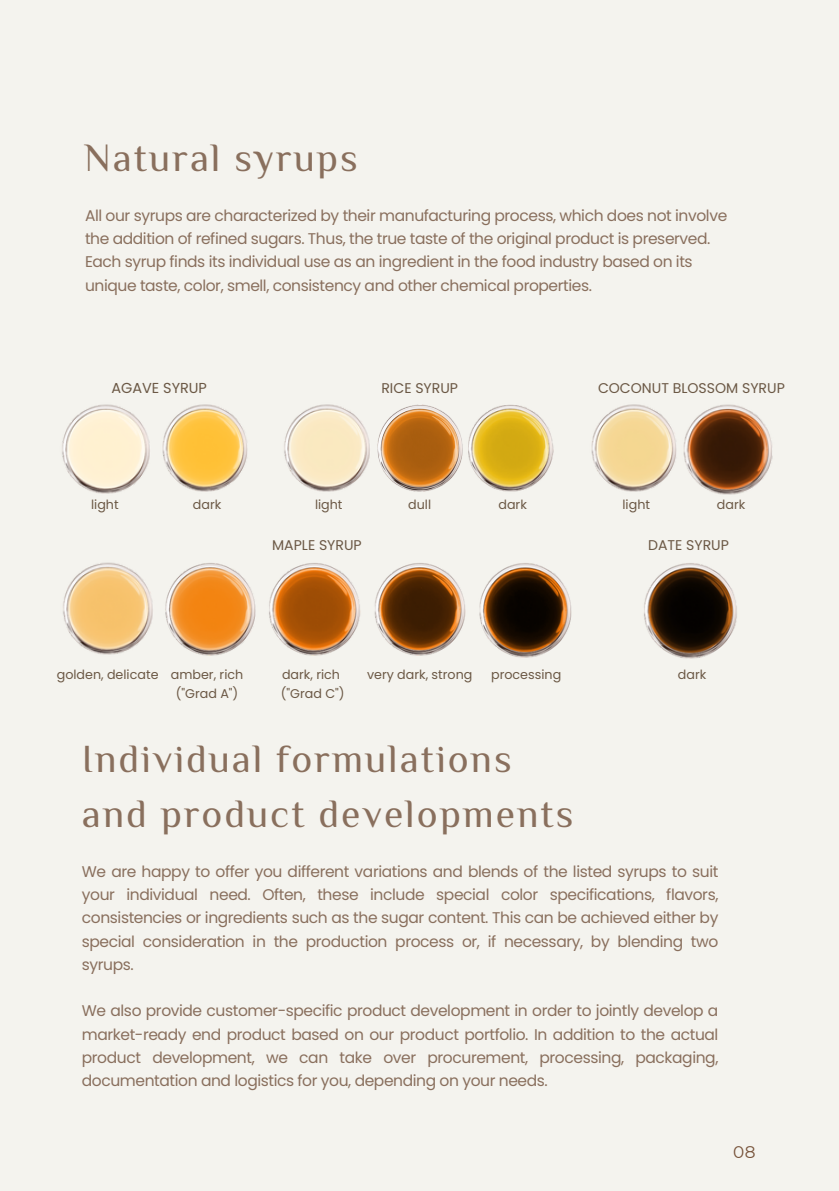
<style>
.page{position:relative;width:839px;height:1191px;background:#fff}
.page>*{position:absolute;margin:0;border:0;box-sizing:border-box;transform-origin:0 0}
.t1{font:39.4px/55px "El Messiri";letter-spacing:.05em;color:#896f5d}
.t2{font:17px "Montserrat";color:#765239}
.t3{font:15.4px/23.2px "Poppins";letter-spacing:-.025em;color:#896f5d}
.t4{font:14.4px "Poppins";color:#6b5845}
.t5{font:14px "Poppins";color:#6b5845}
.t6{font:12.6px "Poppins";color:#6b5845}
</style>
<div class="page">
<div style="left:0;top:0;width:838px;height:1191px;background:#f4f3ee"></div>
<img style="left:302px;top:563px;width:29px;height:93px">
<img style="left:597px;top:404px;width:44px;height:88px">
<img style="left:641px;top:404px;width:132px;height:91px">
<img style="left:62px;top:404px;width:60px;height:90px">
<img style="left:122px;top:404px;width:121px;height:88px">
<img style="left:414px;top:404px;width:13px;height:88px">
<img style="left:427px;top:405px;width:170px;height:87px">
<img style="left:243px;top:404px;width:171px;height:88px">
<img style="left:199px;top:563px;width:103px;height:93px">
<img style="left:331px;top:563px;width:104px;height:93px">
<img style="left:435px;top:563px;width:137px;height:95px">
<img style="left:644px;top:563px;width:93px;height:96px">
<img style="left:63px;top:562px;width:136px;height:93px">
<p class="t1" style="left:84px;top:130px;width:275px">Natural syrups</p>
<p class="t3" style="left:85px;top:204px;width:643px">All our syrups are characterized by their manufacturing process, which does not involve the addition of refined sugars. Thus, the true taste of the original product is preserved.</p>
<p class="t3" style="left:85px;top:250px;width:609px">Each syrup finds its individual use as an ingredient in the food industry based on its unique taste, color, smell, consistency and other chemical properties.</p>
<p class="t4" style="left:111px;top:378px;width:97px">AGAVE SYRUP</p>
<p class="t6" style="left:91px;top:496px;width:29px">light</p>
<p class="t6" style="left:193px;top:496px;width:30px">dark</p>
<p class="t5" style="left:381px;top:379px;width:78px">RICE SYRUP</p>
<p class="t6" style="left:315px;top:496px;width:29px">light</p>
<p class="t6" style="left:408px;top:496px;width:24px">dull</p>
<p class="t5" style="left:272px;top:535px;width:91px">MAPLE SYRUP</p>
<p class="t6" style="left:498px;top:496px;width:30px">dark</p>
<p class="t5" style="left:598px;top:379px;width:188px">COCONUT BLOSSOM SYRUP</p>
<p class="t6" style="left:622px;top:496px;width:29px">light</p>
<p class="t6" style="left:716px;top:496px;width:30px">dark</p>
<p class="t5" style="left:648px;top:535px;width:82px">DATE SYRUP</p>
<p class="t6" style="left:57px;top:666px;width:103px">golden, delicate</p>
<p class="t6" style="left:367px;top:666px;width:107px">very dark, strong</p>
<p class="t6" style="left:491px;top:666px;width:72px">processing</p>
<p class="t6" style="left:171px;top:666px;width:74px">amber, rich</p>
<p class="t6" style="left:176px;top:685px;width:64px">("Grad A")</p>
<p class="t6" style="left:282px;top:666px;width:59px">dark, rich</p>
<p class="t6" style="left:281px;top:685px;width:65px">("Grad C")</p>
<p class="t6" style="left:677px;top:666px;width:30px">dark</p>
<p class="t1" style="left:82px;top:731px;width:493px">Individual formulations and product developments</p>
<p class="t3" style="left:82px;top:860px;width:638px;text-align:justify">We are happy to offer you different variations and blends of the listed syrups to suit your individual need. Often, these include special color specifications, flavors, consistencies or ingredients such as the sugar content. This can be achieved either by special consideration in the production process or, if necessary, by blending two syrups.</p>
<p class="t3" style="left:82px;top:999px;width:638px;text-align:justify">We also provide customer-specific product development in order to jointly develop a market-ready end product based on our product portfolio. In addition to the actual product development, we can take over procurement, processing, packaging, documentation and logistics for you, depending on your needs.</p>
<p class="t2" style="left:733px;top:1141px;width:24px">08</p>
</div>
